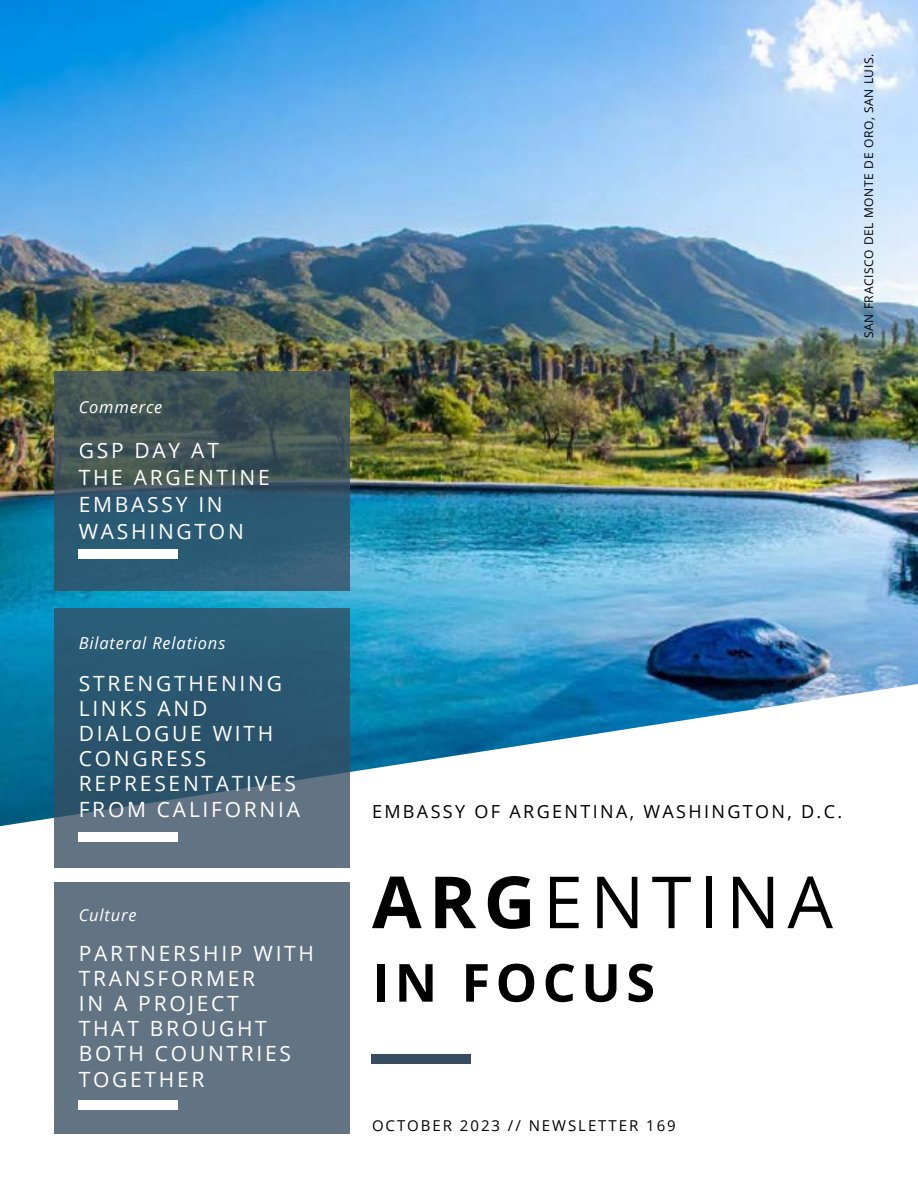
<style>
.page{position:relative;width:918px;height:1188px;background:#fff}
.page>*{position:absolute;margin:0;border:0;box-sizing:border-box;transform-origin:0 0}
.t1{font:72px "Open Sans";letter-spacing:.1em;color:#000}
.t2{font:700 52.5px "Open Sans";letter-spacing:.1em;color:#000}
.t3{font:21px/25.2px "Open Sans";letter-spacing:.13em;color:#fff}
.t4{font:18px "Open Sans";letter-spacing:.13em;color:#000}
.t5{font:italic 16.5px "Open Sans";letter-spacing:.05em;color:#fff}
.t6{font:15px "Open Sans";letter-spacing:.13em;color:#000}
.t7{font:12px "Open Sans";letter-spacing:.05em;color:#000}
.s1{font-weight:700}
</style>
<div class="page">
<img style="left:0;top:0;width:918px;height:826px">
<div style="left:372px;top:1055px;width:99px;height:9px;background:#364d61"></div>
<div style="left:55px;top:882px;width:295px;height:252px;background:#627484"></div>
<svg style="left:55px;top:608px;width:295px;height:259px;background:#395e75"></svg>
<svg style="left:55px;top:371px;width:295px;height:220px;background:#385763"></svg>
<div style="left:79px;top:1100px;width:99px;height:9px;background:#fff"></div>
<div style="left:79px;top:833px;width:99px;height:9px;background:#fff"></div>
<div style="left:79px;top:549px;width:99px;height:10px;background:#fff"></div>
<p class="t5" style="left:79px;top:396px;width:85px">Commerce</p>
<p class="t3" style="left:79px;top:436px;width:193px;line-height:27px">GSP DAY AT<br>THE ARGENTINE<br>EMBASSY IN<br>WASHINGTON</p>
<p class="t5" style="left:79px;top:632px;width:148px">Bilateral Relations</p>
<p class="t3" style="left:79px;top:670px;width:223px">STRENGTHENING<br>LINKS AND<br>DIALOGUE WITH<br>CONGRESS<br>REPRESENTATIVES<br>FROM CALIFORNIA</p>
<p class="t5" style="left:79px;top:903px;width:59px">Culture</p>
<p class="t3" style="left:79px;top:940px;width:237px">PARTNERSHIP WITH<br>TRANSFORMER<br>IN A PROJECT<br>THAT BROUGHT<br>BOTH COUNTRIES<br>TOGETHER</p>
<p class="t7" style="left:861px;top:338px;width:286px;rotate:-90deg">SAN FRACISCO DEL MONTE DE ORO, SAN LUIS.</p>
<p class="t4" style="left:372px;top:800px;width:472px">EMBASSY OF ARGENTINA, WASHINGTON, D.C.</p>
<h1 class="t1" style="left:372px;top:853px;width:463px"><span class="s1">ARG</span>ENTINA</h1>
<h2 class="t2" style="left:372px;top:946px;width:285px">IN FOCUS</h2>
<p class="t6" style="left:372px;top:1115px;width:305px">OCTOBER 2023 // NEWSLETTER 169</p>
</div>
